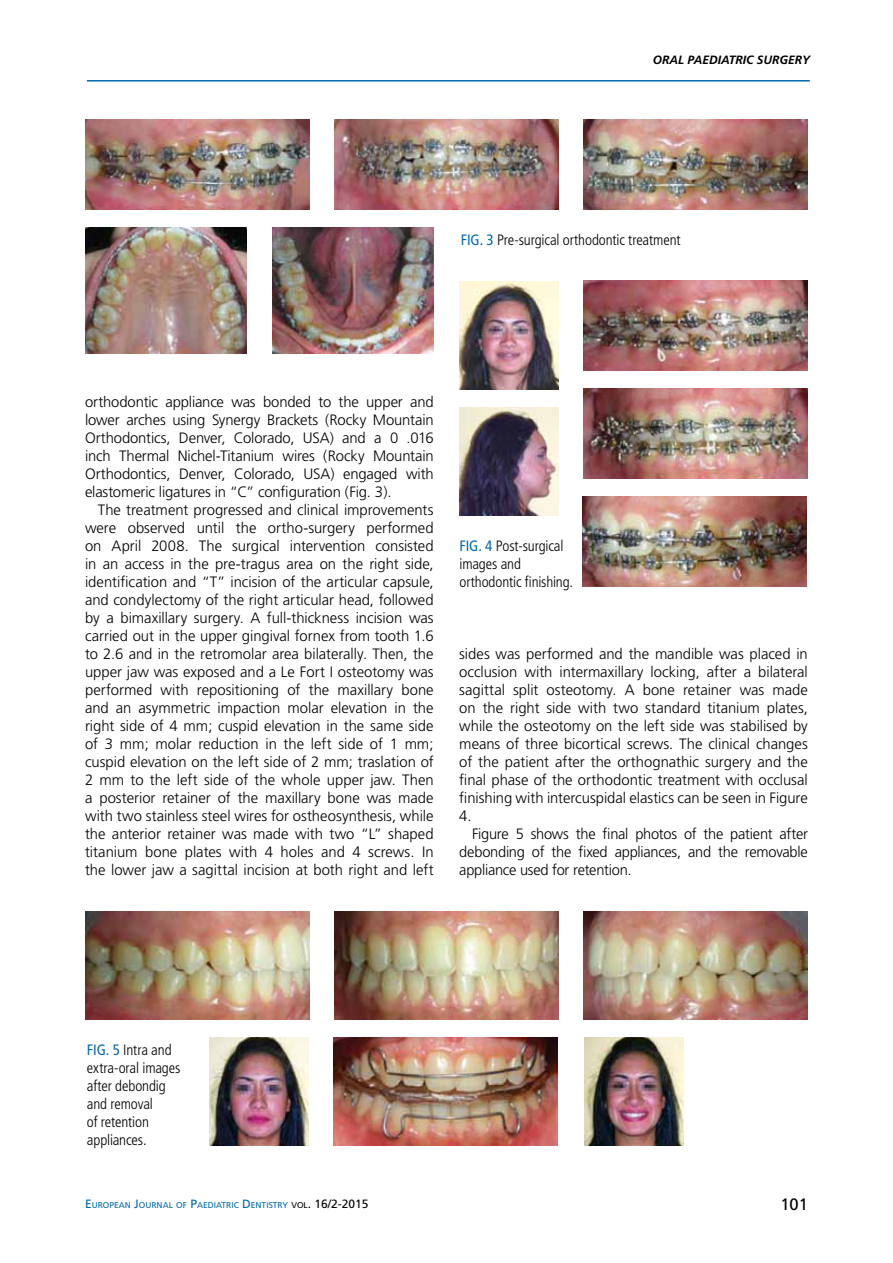
<style>
.page{position:relative;width:893px;height:1263px;background:#fff}
.page>*{position:absolute;margin:0;border:0;box-sizing:border-box;transform-origin:0 0}
.t1{font:16.5px "Frutiger";color:#000}
.t2{font:300 15px/18px "Frutiger";letter-spacing:-.005em;color:#000;text-align:justify}
.t3{font:300 condensed 15px/18px "Frutiger";letter-spacing:-.01em;color:#000}
.t4{font:italic 700 12px "Frutiger";color:#000}
.t5{font:8.4px "Frutiger";color:#0068a9}
.s1{font-weight:400;color:#0068a9}
.s2{font-size:12px}
.s3{color:#000}
.s4{font-size:12px;color:#000}
</style>
<div class="page">
<hr style="left:87px;top:80px;width:723px;height:2px;background:#0068a9">
<img style="left:85px;top:119px;width:224px;height:90px">
<img style="left:85px;top:911px;width:224px;height:108px">
<img style="left:334px;top:119px;width:224px;height:90px">
<img style="left:334px;top:911px;width:224px;height:108px">
<img style="left:334px;top:1037px;width:224px;height:108px">
<img style="left:584px;top:119px;width:224px;height:90px">
<img style="left:584px;top:911px;width:224px;height:108px">
<img style="left:85px;top:227px;width:161px;height:126px">
<img style="left:272px;top:227px;width:162px;height:126px">
<img style="left:209px;top:1037px;width:99px;height:108px">
<img style="left:585px;top:1037px;width:99px;height:108px">
<img style="left:459px;top:407px;width:99px;height:108px">
<img style="left:460px;top:281px;width:99px;height:108px">
<img style="left:584px;top:281px;width:224px;height:90px">
<img style="left:584px;top:389px;width:224px;height:90px">
<img style="left:583px;top:496px;width:224px;height:91px">
<p class="t4" style="left:653px;top:53px;width:159px">ORAL PAEDIATRIC SURGERY</p>
<p class="t3" style="left:461px;top:231px;width:221px"><span class="s1">Fig. 3</span> Pre-surgical orthodontic treatment</p>
<p class="t2" style="left:85px;top:393px;width:350px">orthodontic appliance was bonded to the upper and lower arches using Synergy Brackets (Rocky Mountain Orthodontics, Denver, Colorado, USA) and a 0 .016 inch Thermal Nichel-Titanium wires (Rocky Mountain Orthodontics, Denver, Colorado, USA) engaged with elastomeric ligatures in “C” configuration (Fig. 3).</p>
<p class="t2" style="left:85px;top:501px;width:350px;text-indent:13px">The treatment progressed and clinical improvements were observed until the ortho-surgery performed on April 2008. The surgical intervention consisted in an access in the pre-tragus area on the right side, identification and “T” incision of the articular capsule, and condylectomy of the right articular head, followed by a bimaxillary surgery. A full-thickness incision was carried out in the upper gingival fornex from tooth 1.6 to 2.6 and in the retromolar area bilaterally. Then, the upper jaw was exposed and a Le Fort I osteotomy was performed with repositioning of the maxillary bone and an asymmetric impaction molar elevation in the right side of 4 mm; cuspid elevation in the same side of 3 mm; molar reduction in the left side of 1 mm; cuspid elevation on the left side of 2 mm; traslation of 2 mm to the left side of the whole upper jaw. Then a posterior retainer of the maxillary bone was made with two stainless steel wires for ostheosynthesis, while the anterior retainer was made with two “L” shaped titanium bone plates with 4 holes and 4 screws. In the lower jaw a sagittal incision at both right and left</p>
<p class="t3" style="left:459px;top:537px;width:115px"><span class="s1">Fig. 4</span> Post-surgical images and orthodontic finishing.</p>
<p class="t2" style="left:459px;top:645px;width:350px">sides was performed and the mandible was placed in occlusion with intermaxillary locking, after a bilateral sagittal split osteotomy. A bone retainer was made on the right side with two standard titanium plates, while the osteotomy on the left side was stabilised by means of three bicortical screws. The clinical changes of the patient after the orthognathic surgery and the final phase of the orthodontic treatment with occlusal finishing with intercuspidal elastics can be seen in Figure 4.</p>
<p class="t2" style="left:459px;top:825px;width:350px;text-indent:13px">Figure 5 shows the final photos of the patient after debonding of the fixed appliances, and the removable appliance used for retention.</p>
<p class="t3" style="left:87px;top:1041px;width:95px"><span class="s1">Fig. 5</span> Intra and extra-oral images after debondig and removal<br>of retention appliances.</p>
<p class="t5" style="left:85px;top:1200px;width:285px"><span class="s2">E</span>UROPEAN <span class="s2">J</span>OURNAL OF <span class="s2">P</span>AE DIATRIC <span class="s2">D</span> E NTISTRY <span class="s3">VOL</span><span class="s4">. 16/2-2015</span></p>
<p class="t1" style="left:780px;top:1194px;width:29px">101</p>
</div>
